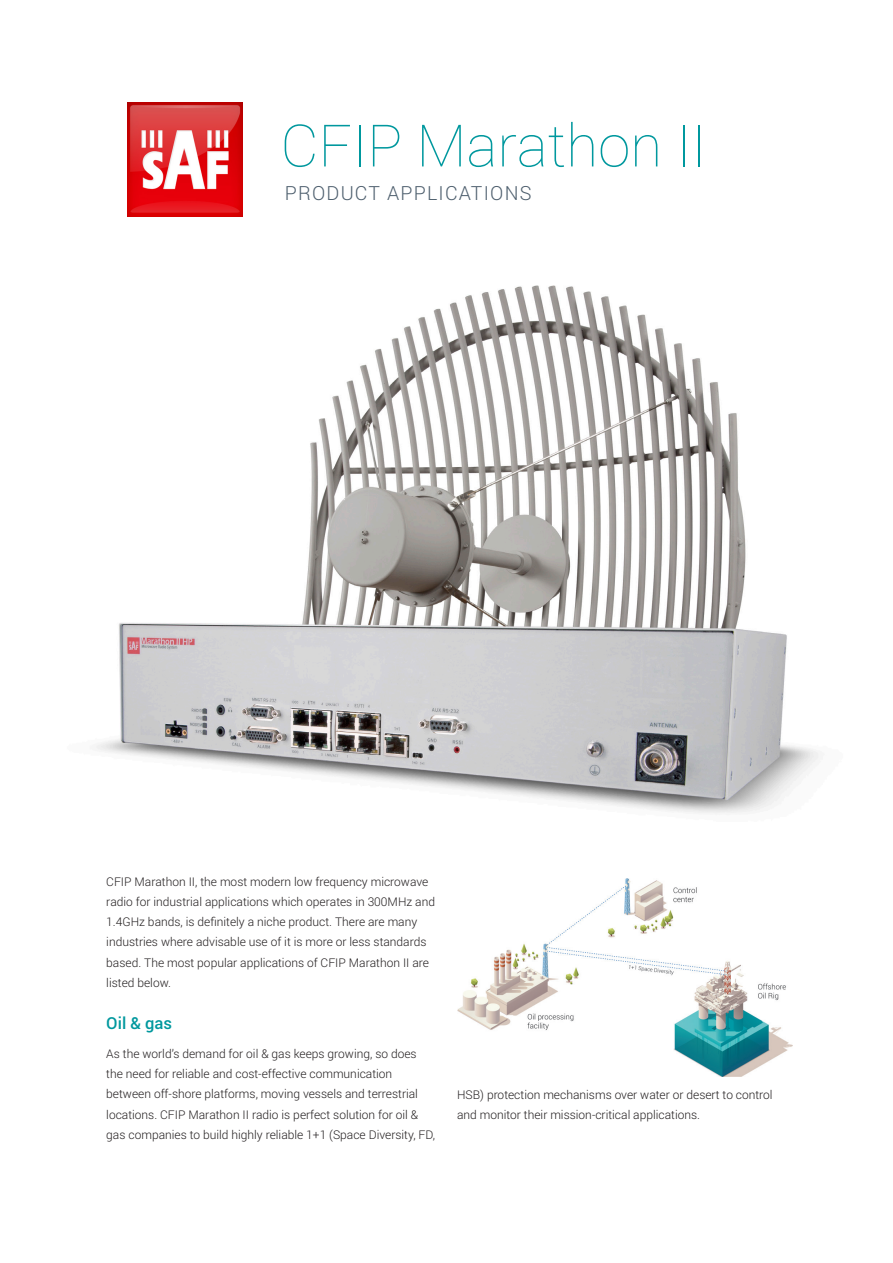
<style>
.page{position:relative;width:893px;height:1263px;background:#fff}
.page>*{position:absolute;margin:0;border:0;box-sizing:border-box;transform-origin:0 0}
.t1{font:100 58.5px "Roboto";color:#00989e}
.t2{font:300 19.5px "Roboto";letter-spacing:.06em;color:#4e5f6e}
.t3{font:500 16.5px "Roboto";color:#00989e}
.t4{font:300 12px/20.2px "Roboto";color:#231f20}
</style>
<div class="page">
<img style="left:128px;top:102px;width:115px;height:115px">
<img style="left:457px;top:878px;width:335px;height:199px">
<img style="left:96px;top:285px;width:723px;height:529px">
<p class="t1" style="left:281px;top:105px;width:428px">CFIP Marathon II</p>
<p class="t2" style="left:285px;top:179px;width:248px">PRODUCT APPLICATIONS</p>
<p class="t4" style="left:106px;top:871px;width:330px">CFIP Marathon II, the most modern low frequency microwave radio for industrial applications which operates in 300MHz and 1.4GHz bands, is definitely a niche product. There are many industries where advisable use of it is more or less standards based. The most popular applications of CFIP Marathon II are listed below.</p>
<p class="t3" style="left:106px;top:1012px;width:67px">Oil &amp; gas</p>
<p class="t4" style="left:106px;top:1043px;width:330px">As the world’s demand for oil &amp; gas keeps growing, so does the need for reliable and cost-effective communication between off-shore platforms, moving vessels and terrestrial locations. CFIP Marathon II radio is perfect solution for oil &amp; gas companies to build highly reliable 1+1 (Space Diversity, FD,</p>
<p class="t4" style="left:457px;top:1084px;width:317px">HSB) protection mechanisms over water or desert to control and monitor their mission-critical applications.</p>
</div>
